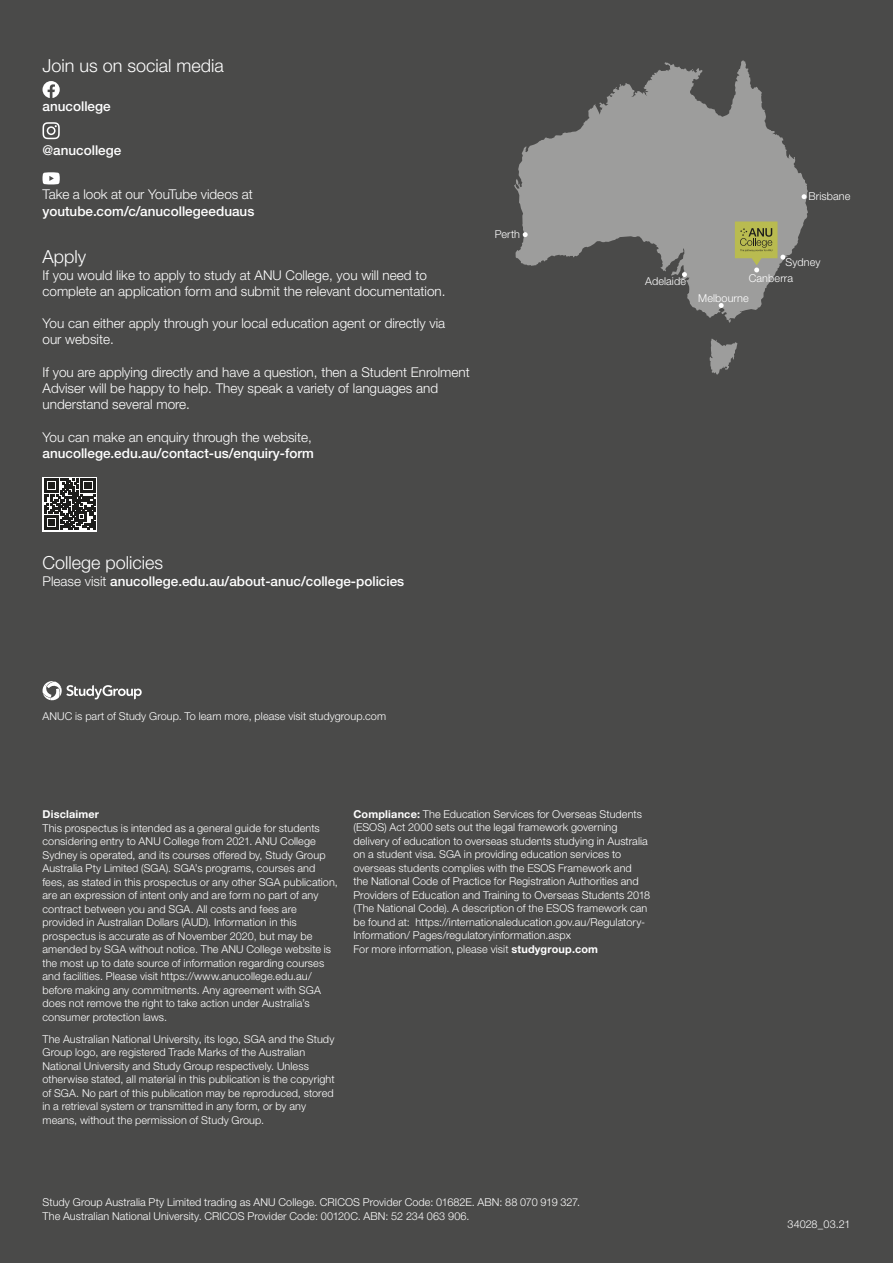
<style>
.page{position:relative;width:893px;height:1263px;background:#4a4a49}
.page>*{position:absolute;margin:0;border:0;box-sizing:border-box;transform-origin:0 0}
.t1{font:300 18px "Helvetica Neue LT Std";color:#fff}
.t2{font:300 13.5px/16.2px "Helvetica Neue LT Std";color:#fff}
.t3{font:500 13.5px "Helvetica Neue LT Std";color:#fff}
.t4{font:300 10.8px/13.5px "Helvetica Neue LT Std";letter-spacing:.01em;color:#fff}
.t5{font:700 10.8px "Helvetica Neue LT Std";letter-spacing:.015em;color:#fff}
.s1{font-weight:300}
.s2{font-weight:700}
</style>
<div class="page">
<svg style="left:43px;top:477px;width:54px;height:54px"></svg>
<svg style="left:45px;top:479px;width:50px;height:50px;background:#565654"></svg>
<svg style="left:42px;top:681px;width:100px;height:20px"></svg>
<svg style="left:710px;top:339px;width:27px;height:35px"></svg>
<svg style="left:514px;top:60px;width:294px;height:263px;fill:#9d9d9c"></svg>
<svg style="left:682px;top:272px;width:5px;height:5px"></svg>
<svg style="left:719px;top:303px;width:5px;height:5px"></svg>
<svg style="left:802px;top:194px;width:4px;height:5px"></svg>
<svg style="left:523px;top:232px;width:5px;height:5px"></svg>
<svg style="left:735px;top:221px;width:50px;height:51px;background:#a2a367"></svg>
<svg style="left:43px;top:172px;width:17px;height:12px"></svg>
<svg style="left:43px;top:122px;width:17px;height:17px"></svg>
<svg style="left:43px;top:81px;width:17px;height:17px"></svg>
<h1 class="t1" style="left:43px;top:55px;width:183px">Join us on social media</h1>
<p class="t3" style="left:43px;top:99px;width:70px">anucollege</p>
<p class="t3" style="left:43px;top:142px;width:80px">@anucollege</p>
<p class="t2" style="left:43px;top:186px;width:212px">Take a look at our YouTube videos at</p>
<p class="t3" style="left:43px;top:203px;width:213px">youtube.com/c/anucollegeeduaus</p>
<h1 class="t1" style="left:43px;top:246px;width:45px">Apply</h1>
<p class="t2" style="left:43px;top:266px;width:405px">If you would like to apply to study at ANU College, you will need to complete an application form and submit the relevant documentation.</p>
<p class="t2" style="left:43px;top:315px;width:404px">You can either apply through your local education agent or directly via our website.</p>
<p class="t2" style="left:43px;top:364px;width:429px">If you are applying directly and have a question, then a Student Enrolment<br>Adviser will be happy to help. They speak a variety of languages and understand several more.</p>
<p class="t2" style="left:43px;top:428px;width:271px">You can make an enquiry through the website,</p>
<p class="t3" style="left:43px;top:445px;width:273px">anucollege.edu.au/contact-us/enquiry-form</p>
<p class="t4" style="left:495px;top:227px;width:27px">Perth</p>
<h1 class="t1" style="left:43px;top:552px;width:122px">College policies</h1>
<p class="t3" style="left:43px;top:573px;width:363px"><span class="s1">Please visit</span> anucollege.edu.au/about-anuc/college-policies</p>
<p class="t4" style="left:43px;top:709px;width:345px">ANUC is part of Study Group. To learn more, please visit studygroup.com</p>
<p class="t4" style="left:808px;top:189px;width:43px">Brisbane</p>
<p class="t4" style="left:785px;top:255px;width:36px">Sydney</p>
<p class="t4" style="left:645px;top:275px;width:42px">Adelaide</p>
<p class="t4" style="left:749px;top:271px;width:46px">Canberra</p>
<p class="t4" style="left:698px;top:291px;width:52px">Melbourne</p>
<p class="t5" style="left:43px;top:807px;width:58px">Disclaimer</p>
<p class="t4" style="left:43px;top:821px;width:297px">This prospectus is intended as a general guide for students considering entry to ANU College from 2021. ANU College Sydney is operated, and its courses offered by, Study Group Australia Pty Limited (SGA). SGA’s programs, courses and fees, as stated in this prospectus or any other SGA publication, are an expression of intent only and are form no part of any contract between you and SGA. All costs and fees are provided in Australian Dollars (AUD). Information in this prospectus is accurate as of November 2020, but may be amended by SGA without notice. The ANU College website is the most up to date source of information regarding courses and facilities. Please visit https://www.anucollege.edu.au/ before making any commitments. Any agreement with SGA does not remove the right to take action under Australia’s consumer protection laws.</p>
<p class="t4" style="left:43px;top:1032px;width:294px">The Australian National University, its logo, SGA and the Study Group logo, are registered Trade Marks of the Australian National University and Study Group respectively. Unless otherwise stated, all material in this publication is the copyright of SGA. No part of this publication may be reproduced, stored in a retrieval system or transmitted in any form, or by any means, without the permission of Study Group.</p>
<p class="t4" style="left:353px;top:807px;width:298px"><span class="s2">Compliance:</span> The Education Services for Overseas Students (ESOS) Act 2000 sets out the legal framework governing delivery of education to overseas students studying in Australia on a student visa. SGA in providing education services to overseas students complies with the ESOS Framework and<br>the National Code of Practice for Registration Authorities and Providers of Education and Training to Overseas Students 2018 (The National Code). A description of the ESOS framework can be found at: https://internationaleducation.gov.au/Regulatory-Information/ Pages/regulatoryinformation.aspx<br>For more information, please visit <span class="s2">studygroup.com</span></p>
<p class="t4" style="left:43px;top:1195px;width:539px">Study Group Australia Pty Limited trading as ANU College. CRICOS Provider Code: 01682E. ABN: 88 070 919 327.<br>The Australian National University. CRICOS Provider Code: 00120C. ABN: 52 234 063 906.</p>
<p class="t4" style="left:788px;top:1217px;width:64px">34028_03.21</p>
</div>
